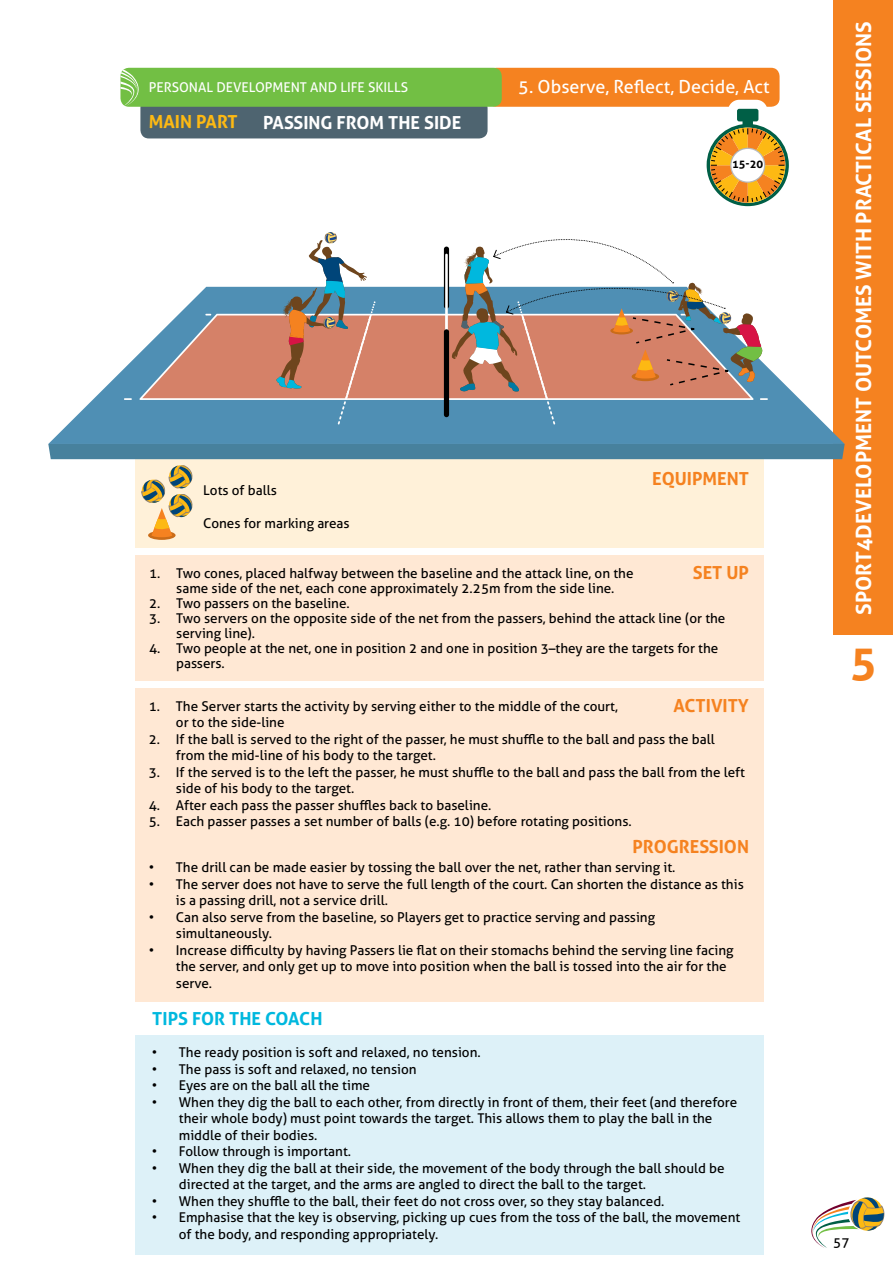
<style>
.page{position:relative;width:893px;height:1263px;background:#fff}
.page>*{position:absolute;margin:0;border:0;box-sizing:border-box;transform-origin:0 0}
.t1{font:700 45px "Aller";color:#f58220}
.t2{font:700 21px "Aller";color:#fff}
.t3{font:700 18px "Aller";color:#f58220}
.t4{font:18px "Aller";color:#fff}
.t5{font:700 18px "Aller";color:#fff}
.t6{font:700 18px "Aller";color:#00b8de}
.t7{font:700 18px "Aller";color:#fdb913}
.t8{font:13.5px/16.5px "Aller";color:#000}
.t9{font:13.5px "Aller";color:#fff}
.t10{font:700 11.25px "Aller";color:#000}
</style>
<div class="page">
<svg style="left:811px;top:1197px;width:74px;height:51px"></svg>
<div style="left:833px;top:0;width:60px;height:634px;background:#f58220"></div>
<div style="left:136px;top:459px;width:628px;height:88px;background:#fff1d9"></div>
<svg style="left:48px;top:287px;width:797px;height:157px;fill:#4f8fb4"></svg>
<div style="left:48px;top:444px;width:797px;height:15px;background:#47819d"></div>
<svg style="left:139px;top:314px;width:313px;height:86px;background:#c58d80"></svg>
<svg style="left:124px;top:398px;width:8px;height:2px"></svg>
<div style="left:444px;top:247px;width:5px;height:62px;background:#000;border-radius:3px"></div>
<hr style="left:445px;top:254px;width:3px;height:101px;background:#fff">
<div style="left:444px;top:329px;width:5px;height:88px;background:#000;border-radius:3px"></div>
<div style="left:488px;top:68px;width:292px;height:39px;background:#f58220;border-radius:9px"></div>
<div style="left:140px;top:99px;width:348px;height:39px;background:#4e6470;border-radius:9px"></div>
<div style="left:136px;top:1035px;width:628px;height:220px;background:#ddf1f8"></div>
<div style="left:136px;top:555px;width:628px;height:125px;background:#ffe8d4"></div>
<div style="left:136px;top:688px;width:628px;height:313px;background:#ffe8d4"></div>
<div style="left:120px;top:68px;width:382px;height:39px;background:#72bf44;border-radius:9px"></div>
<svg style="left:120px;top:68px;width:31px;height:39px"></svg>
<svg style="left:148px;top:531px;width:28px;height:9px"></svg>
<svg style="left:142px;top:465px;width:51px;height:72px"></svg>
<svg style="left:276px;top:232px;width:100px;height:192px"></svg>
<svg style="left:452px;top:100px;width:346px;height:324px"></svg>
<p class="t9" style="left:149px;top:79px;width:17px">Personal</p>
<p class="t9" style="left:216px;top:79px;width:19px">Development</p>
<p class="t9" style="left:310px;top:79px;width:10px">and</p>
<p class="t9" style="left:340px;top:79px;width:43px">Life Skills</p>
<h3 class="t7" style="left:149px;top:111px;width:91px">MAIN PART</h3>
<h3 class="t5" style="left:263px;top:111px;width:20px">PASSIN</h3>
<h3 class="t5" style="left:321px;top:111px;width:29px">G FROM</h3>
<h3 class="t5" style="left:388px;top:111px;width:46px">THE SIDE</h3>
<h3 class="t4" style="left:518px;top:76px;width:253px">5. O bserve, Reflect, Decide, Act</h3>
<p class="t10" style="left:732px;top:157px;width:33px">15-20</p>
<h3 class="t3" style="left:652px;top:468px;width:46px">EQUIPMENT</h3>
<p class="t8" style="left:203px;top:482px;width:75px">Lots of balls</p>
<p class="t8" style="left:203px;top:515px;width:148px">Cones for marking areas</p>
<p class="t8" style="left:149px;top:566px;width:486px;line-height:15px;text-align:center">1. Two cones, placed halfway between the baseline and the attack line, on the same side of the net, each cone approximately 2.25m from the side line.</p>
<p class="t8" style="left:149px;top:595px;width:202px">2. Two passers on the baseline.</p>
<p class="t8" style="left:176px;top:611px;width:551px;line-height:15px;text-indent:-27px">3. Two servers on the opposite side of the net from the passers, behind the attack line (or the serving line).</p>
<p class="t8" style="left:176px;top:641px;width:544px;line-height:15px;text-indent:-27px">4. Two people at the net, one in position 2 and one in position 3–they are the targets for the passers.</p>
<p class="t8" style="left:176px;top:698px;width:444px;text-indent:-27px">1. The Server starts the activity by serving either to the middle of the court, or to the side-line</p>
<p class="t8" style="left:176px;top:731px;width:540px;text-indent:-27px">2. If the ball is served to the right of the passer, he must shuffle to the ball and pass the ball from the mid-line of his body to the target.</p>
<p class="t8" style="left:176px;top:764px;width:571px;text-indent:-27px">3. If the served is to the left the passer, he must shuffle to the ball and pass the ball from the left side of his body to the target.</p>
<p class="t8" style="left:149px;top:797px;width:344px">4. After each pass the passer shuffles back to baseline.</p>
<p class="t8" style="left:149px;top:813px;width:484px">5. Each passer passes a set number of balls (e.g. 10) before rotating positions.</p>
<p class="t8" style="left:149px;top:859px;width:528px">• The drill can be made easier by tossing the ball over the net, rather than serving it.</p>
<p class="t8" style="left:176px;top:876px;width:569px;text-indent:-27px">• The server does not have to serve the full length of the court. Can shorten the distance as this is a passing drill, not a service drill.</p>
<p class="t8" style="left:176px;top:909px;width:481px;text-indent:-27px">• Can also serve from the baseline, so Players get to practice serving and passing simultaneously.</p>
<p class="t8" style="left:176px;top:942px;width:559px;text-indent:-27px">• Increase difficulty by having Passers lie flat on their stomachs behind the serving line facing the server, and only get up to move into position when the ball is tossed into the air for the serve.</p>
<h3 class="t3" style="left:693px;top:561px;width:58px">SET UP</h3>
<h3 class="t3" style="left:673px;top:694px;width:32px">ACTIVIT</h3>
<h3 class="t3" style="left:738px;top:694px;width:13px">Y</h3>
<h3 class="t3" style="left:632px;top:835px;width:118px">PROGRESSION</h3>
<h3 class="t6" style="left:152px;top:1007px;width:52px">TIPS FOR</h3>
<h3 class="t6" style="left:229px;top:1007px;width:49px">THE COA</h3>
<h3 class="t6" style="left:299px;top:1007px;width:25px">CH</h3>
<p class="t8" style="left:152px;top:1044px;width:330px">• The ready position is soft and relaxed, no tension.</p>
<p class="t8" style="left:152px;top:1060px;width:266px">• The pass is soft and relaxed, no tension</p>
<p class="t8" style="left:152px;top:1077px;width:220px">• Eyes are on the ball all the time</p>
<p class="t8" style="left:179px;top:1093px;width:560px;text-indent:-27px">• When they dig the ball to each other, from directly in front of them, their feet (and therefore their whole body) must point towards the target. This allows them to play the ball in the middle of their bodies.</p>
<p class="t8" style="left:152px;top:1143px;width:201px">• Follow through is important.</p>
<p class="t8" style="left:179px;top:1159px;width:547px;text-indent:-27px">• When they dig the ball at their side, the movement of the body through the ball should be directed at the target, and the arms are angled to direct the ball to the target.</p>
<p class="t8" style="left:152px;top:1192px;width:514px">• When they shuffle to the ball, their feet do not cross over, so they stay balanced.</p>
<p class="t8" style="left:179px;top:1209px;width:563px;text-indent:-27px">• Emphasise that the key is observing, picking up cues from the toss of the ball, the movement of the body, and responding appropriately.</p>
<h2 class="t2" style="left:851px;top:615px;width:595px;rotate:-90deg">SPORT4DEVELOPMENT OUTCOMES WITH PRACTICAL SESSIONS</h2>
<h1 class="t1" style="left:850px;top:634px;width:28px">5</h1>
<p class="t8" style="left:833px;top:1234px;width:18px">57</p>
</div>
